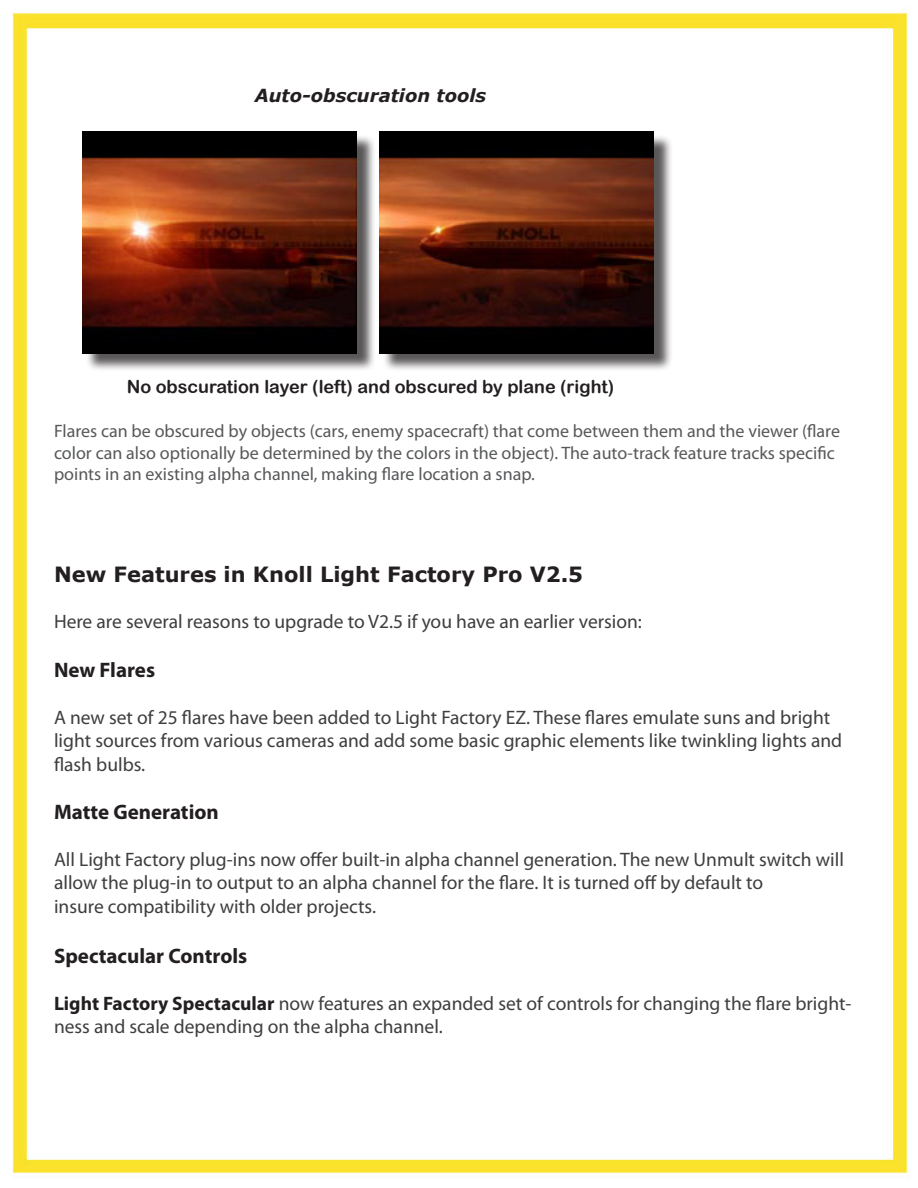
<style>
.page{position:relative;width:918px;height:1188px;background:#fff}
.page>*{position:absolute;margin:0;border:0;box-sizing:border-box;transform-origin:0 0}
.t1{font:700 21px "Myriad Pro";color:#231f20}
.t2{font:700 21px "Verdana";color:#231f20}
.t3{font:19.5px/23.4px "Myriad Pro";color:#3e3e3f}
.t4{font:18px/21.6px "Myriad Pro";color:#57585a}
.t5{font:18px "Arial Rounded MT Bold";color:#231f20}
.t6{font:italic 700 18px "Verdana";color:#231f20}
.s1{font-weight:700;color:#231f20}
</style>
<div class="page">
<img style="left:12px;top:9px;width:897px;height:1167px">
<div style="left:85px;top:134px;width:291px;height:238px;background:#231f20;opacity:.75"></div>
<img style="left:82px;top:132px;width:275px;height:221px">
<div style="left:382px;top:134px;width:291px;height:238px;background:#231f20;opacity:.75"></div>
<img style="left:380px;top:132px;width:274px;height:221px">
<p class="t6" style="left:255px;top:84px;width:233px">Auto-obscuration tools</p>
<p class="t5" style="left:127px;top:376px;width:489px">No obscuration layer (left) and obscured by plane (right)</p>
<p class="t4" style="left:54px;top:420px;width:788px">Flares can be obscured by objects (cars, enemy spacecraft) that come between them and the viewer (flare color can also optionally be determined by the colors in the object). The auto-track feature tracks specific points in an existing alpha channel, making flare location a snap.</p>
<p class="t2" style="left:54px;top:561px;width:531px">New Features in Knoll Light Factory Pro V2.5</p>
<p class="t3" style="left:54px;top:610px;width:590px">Here are several reasons to upgrade to V2.5 if you have an earlier version:</p>
<p class="t1" style="left:54px;top:656px;width:103px">New Flares</p>
<p class="t3" style="left:54px;top:705px;width:790px">A new set of 25 flares have been added to Light Factory EZ. These flares emulate suns and bright light sources from various cameras and add some basic graphic elements like twinkling lights and flash bulbs.</p>
<p class="t1" style="left:54px;top:798px;width:166px">Matte Generation</p>
<p class="t3" style="left:54px;top:847px;width:791px">All Light Factory plug-ins now offer built-in alpha channel generation. The new Unmult switch will allow the plug-in to output to an alpha channel for the flare. It is turned off by default to</p>
<p class="t3" style="left:54px;top:894px;width:324px">insure compatibility with older projects.</p>
<p class="t1" style="left:54px;top:942px;width:195px">Spectacular Controls</p>
<p class="t3" style="left:54px;top:991px;width:799px"><span class="s1">Light Factory Spectacular</span> now features an expanded set of controls for changing the flare bright&shy;ness and scale depending on the alpha channel.</p>
</div>
